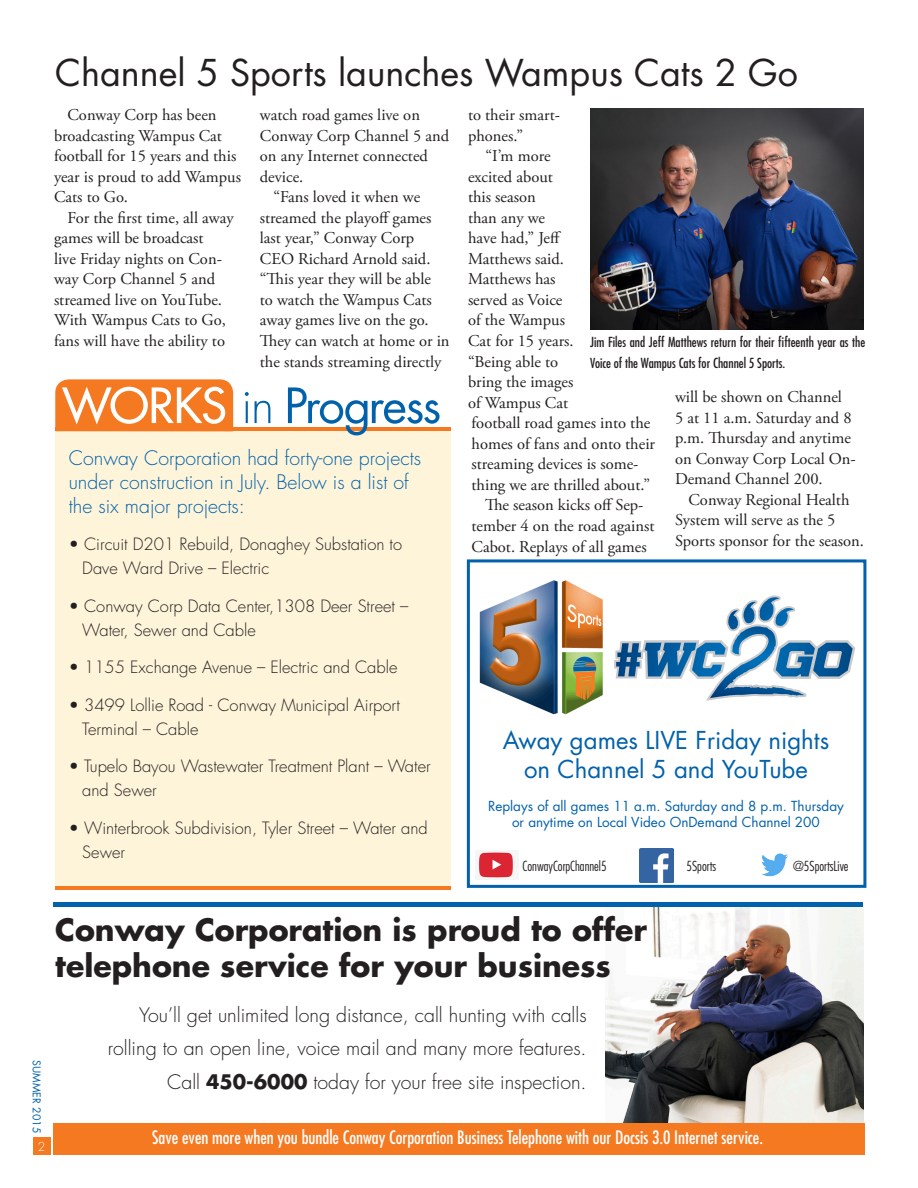
<style>
.page{position:relative;width:918px;height:1188px;background:#fff}
.page>*{position:absolute;margin:0;border:0;box-sizing:border-box;transform-origin:0 0}
.First_Para{font:36px "Futura Std";color:#231f20}
.Captions_story_jump{font:700 30px "Futura Std";color:#231f20}
.Captions_story_jump-2{font:24px "Futura Std";color:#0161ab}
.t1{font:300 19.5px "Futura Std";color:#231f20}
.Secondary_Body_Copy{font:300 19.5px/24px "Futura Std";color:#0161aa}
.t2{font:condensed 18px "Futura Std";color:#fff}
.Main_Body_Copy__seri{font:16.5px/20.5px "Adobe Garamond Pro";color:#231f20}
.Secondary_Body_Copy-2{font:300 16.5px/24px "Futura Std";color:#231f20}
.Captions_story_jump-3{font:condensed 13.5px/21px "Futura Std";color:#231f20}
.Captions_story_jump-4{font:13.5px "Futura Std";color:#0161ab}
.Captions_story_jump-5{font:300 condensed 13.5px "Futura Std";color:#231f20}
.t3{font:300 12px "Futura Std";color:#fff}
.t4{font:10.5px "Futura Std";letter-spacing:.01em;color:#0161aa}
.s1{font-weight:700}
</style>
<div class="page">
<svg style="left:614px;top:595px;width:241px;height:106px"></svg>
<div style="left:55px;top:428px;width:396px;height:460px;background:#fef4d9"></div>
<div style="left:33px;top:1137px;width:18px;height:18px;background:#f47921"></div>
<hr style="left:55px;top:427px;width:396px;height:4px;background:#f47921">
<svg style="left:245px;top:387px;width:195px;height:48px"></svg>
<svg style="left:55px;top:379px;width:178px;height:48px"></svg>
<hr style="left:55px;top:886px;width:396px;height:4px;background:#f47921">
<img style="left:605px;top:905px;width:259px;height:217px">
<div style="left:53px;top:1123px;width:812px;height:31px;background:#f47921"></div>
<hr style="left:53px;top:902px;width:810px;height:4px;background:#0161aa">
<img style="left:590px;top:108px;width:274px;height:221px">
<img style="left:479px;top:580px;width:124px;height:135px">
<img style="left:640px;top:848px;width:34px;height:34px">
<img style="left:762px;top:853px;width:26px;height:24px">
<img style="left:478px;top:852px;width:35px;height:26px">
<div style="left:467px;top:559px;width:399px;height:329px;border:3px solid #0161ab"></div>
<p class="First_Para" style="left:55px;top:50px;width:744px">Channel 5 Sports launches Wampus Cats 2 Go</p>
<p class="Main_Body_Copy__seri" style="left:54px;top:105px;width:189px;text-indent:14px">Conway Corp has been broadcasting Wampus Cat football for 15 years and this year is proud to add Wampus<br>Cats to Go.</p>
<p class="Main_Body_Copy__seri" style="left:54px;top:208px;width:181px;text-indent:14px">For the first time, all away games will be broadcast<br>live Friday nights on Con&shy;way Corp Channel 5 and streamed live on YouTube.<br>With Wampus Cats to Go, fans will have the ability to</p>
<p class="Main_Body_Copy__seri" style="left:260px;top:105px;width:191px">watch road games live on<br>Conway Corp Channel 5 and on any Internet connected device.</p>
<p class="Main_Body_Copy__seri" style="left:260px;top:187px;width:191px;text-indent:14px">“Fans loved it when we streamed the playoff games last year,” Conway Corp<br>CEO Richard Arnold said. “This year they will be able<br>to watch the Wampus Cats away games live on the go.<br>They can watch at home or in the stands streaming directly</p>
<p class="Main_Body_Copy__seri" style="left:468px;top:105px;width:94px">to their smart&shy;phones.”</p>
<p class="Main_Body_Copy__seri" style="left:468px;top:146px;width:189px;text-indent:18px">“I’m more<br>excited about<br>this season<br>than any we<br>have had,” Jeff<br>Matthews said.<br>Matthews has<br>served as Voice<br>of the Wampus<br>Cat for 15 years.<br>“Being able to<br>bring the images<br>of Wampus Cat<br>football road games into the homes of fans and onto their streaming devices is some&shy;thing we are thrilled about.”</p>
<p class="Main_Body_Copy__seri" style="left:472px;top:495px;width:184px;text-align:center">The season kicks off Sep&shy;tember 4 on the road against<br>Cabot. Replays of all games</p>
<p class="Captions_story_jump-3" style="left:590px;top:331px;width:277px">Jim Files and Jeff Matthews return for their fifteenth year as the<br>Voice of the Wampus Cats for Channel 5 Sports.</p>
<p class="Main_Body_Copy__seri" style="left:675px;top:387px;width:182px">will be shown on Channel<br>5 at 11 a.m. Saturday and 8 p.m. Thursday and anytime on Conway Corp Local On-<br>Demand Channel 200.</p>
<p class="Main_Body_Copy__seri" style="left:675px;top:490px;width:190px;text-indent:14px">Conway Regional Health<br>System will serve as the 5<br>Sports sponsor for the season.</p>
<p class="Secondary_Body_Copy" style="left:69px;top:446px;width:354px">Conway Corporation had forty-one projects under construction in July. Below is a list of the six major projects:</p>
<p class="Secondary_Body_Copy-2" style="left:82px;top:533px;width:321px;text-indent:-14px">• Circuit D201 Rebuild, Donaghey Substation to<br>Dave Ward Drive – Electric</p>
<p class="Secondary_Body_Copy-2" style="left:82px;top:594px;width:328px;text-indent:-14px">• Conway Corp Data Center,1308 Deer Street –<br>Water, Sewer and Cable</p>
<p class="Secondary_Body_Copy-2" style="left:69px;top:656px;width:330px">• 1155 Exchange Avenue – Electric and Cable</p>
<p class="Secondary_Body_Copy-2" style="left:82px;top:693px;width:319px;text-indent:-14px">• 3499 Lollie Road - Conway Municipal Airport<br>Terminal – Cable</p>
<p class="Secondary_Body_Copy-2" style="left:82px;top:755px;width:350px;text-indent:-14px">• Tupelo Bayou Wastewater Treatment Plant – Water and Sewer</p>
<p class="Secondary_Body_Copy-2" style="left:82px;top:816px;width:347px;text-indent:-14px">• Winterbrook Subdivision, Tyler Street – Water and<br>Sewer</p>
<p class="Captions_story_jump-2" style="left:503px;top:725px;width:328px">Away games LIVE Friday nights</p>
<p class="Captions_story_jump-2" style="left:524px;top:754px;width:285px">on Channel 5 and YouTube</p>
<p class="Captions_story_jump-4" style="left:488px;top:797px;width:357px">Replays of all games 11 a.m. Saturday and 8 p.m. Thursday</p>
<p class="Captions_story_jump-4" style="left:512px;top:813px;width:309px">or anytime on Local Video OnDemand Channel 200</p>
<p class="Captions_story_jump-5" style="left:522px;top:858px;width:86px">ConwayCorpChannel5</p>
<p class="Captions_story_jump-5" style="left:686px;top:858px;width:31px">5Sports</p>
<p class="Captions_story_jump-5" style="left:793px;top:858px;width:57px">@5SportsLive</p>
<p class="t4" style="left:43px;top:1060px;width:75px;rotate:90deg">SUMMER 2015</p>
<p class="t3" style="left:38px;top:1140px;width:9px">2</p>
<p class="Captions_story_jump" style="left:55px;top:910px;width:593px">Conway Corporation is proud to offer</p>
<p class="Captions_story_jump" style="left:55px;top:946px;width:557px">telephone service for your business</p>
<p class="t1" style="left:139px;top:1003px;width:449px">You’ll get unlimited long distance, call hunting with calls</p>
<p class="t1" style="left:108px;top:1036px;width:480px">rolling to an open line, voice mail and many more features.</p>
<p class="t1" style="left:167px;top:1070px;width:421px">Call <span class="s1">450-6000</span> today for your free site inspection.</p>
<p class="t2" style="left:152px;top:1126px;width:612px">Save even more when you bundle Conway Corporation Business Telephone with our Docsis 3.0 Internet service.</p>
</div>
